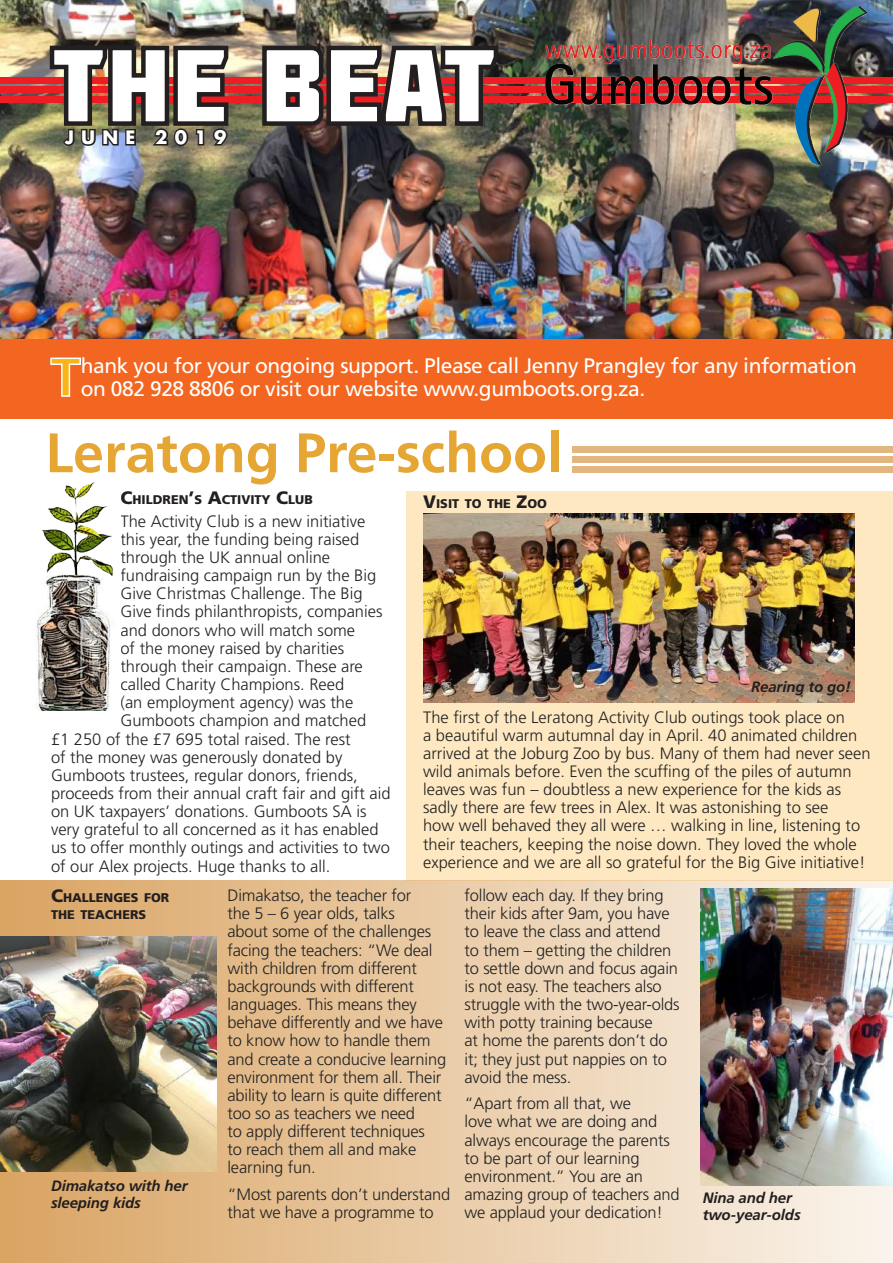
<style>
.page{position:relative;width:893px;height:1263px;background:#fff}
.page>*{position:absolute;margin:0;border:0;box-sizing:border-box;transform-origin:0 0}
.t1{font:108px "Molot";color:#fff}
.t2{font:700 55.5px "Frutiger LT Std";color:#e5a633}
.t3{font:700 54.15px "Frutiger LT Std";color:#fbb316}
.t4{font:21px/23.1px "Frutiger LT Std";letter-spacing:-.02em;color:#fff}
.t5{font:700 18px "Futura Std";letter-spacing:.4em;color:#fff}
.t6{font:300 16.5px/18.1px "Frutiger LT Std";color:#222}
.t7{font:italic 700 15px/16.5px "Frutiger LT Std";letter-spacing:-.01em;color:#231f20}
.t8{font:900 12.6px/16.5px "Frutiger LT Std";color:#231f20}
.s1{font-size:18px}
</style>
<div class="page">
<div style="left:406px;top:491px;width:487px;height:389px;background:#fee8c1"></div>
<div style="left:0;top:338px;width:893px;height:81px;background:#f36621"></div>
<img style="left:0;top:0;width:893px;height:339px">
<div style="left:0;top:77px;width:893px;height:6px;background:#ee1d23"></div>
<div style="left:0;top:87px;width:893px;height:6px;background:#ee1d23"></div>
<div style="left:0;top:97px;width:893px;height:6px;background:#ee1d23"></div>
<img style="left:260px;top:43px;width:240px;height:85px">
<img style="left:545px;top:55px;width:224px;height:57px">
<img style="left:769px;top:6px;width:99px;height:159px">
<img style="left:48px;top:43px;width:183px;height:105px">
<div style="left:572px;top:446px;width:321px;height:7px;background:#e1b681"></div>
<div style="left:572px;top:456px;width:321px;height:6px;background:#e1b681"></div>
<div style="left:572px;top:466px;width:321px;height:6px;background:#e1b681"></div>
<img style="left:546px;top:33px;width:229px;height:35px">
<div style="left:0;top:880px;width:893px;height:383px;background:linear-gradient(to right,#daa463,#f9f3eb)"></div>
<svg style="left:50px;top:357px;width:31px;height:40px"></svg>
<img style="left:0;top:936px;width:217px;height:235px">
<img style="left:37px;top:482px;width:77px;height:228px">
<img style="left:423px;top:513px;width:432px;height:190px">
<img style="left:700px;top:889px;width:193px;height:297px">
<h1 class="t1" style="left:51px;top:22px;width:448px">THE BEAT</h1>
<p class="t5" style="left:65px;top:125px;width:163px">JUNE 2019</p>
<h3 class="t3" style="left:51px;top:345px;width:32px">T</h3>
<p class="t4" style="left:81px;top:354px;width:778px">hank you for your ongoing support. Please call Jenny Prangley for any information on 082 928 8806 or visit our website www.gumboots.org.za.</p>
<h2 class="t2" style="left:45px;top:420px;width:519px">Leratong Pre-school</h2>
<p class="t8" style="left:120px;top:492px;width:194px"><span class="s1">C</span>HILDREN<span class="s1">’</span>S <span class="s1">A</span>CTIVITY <span class="s1">C</span>LUB</p>
<p class="t6" style="left:120px;top:512px;width:246px">The Activity Club is a new initiative</p>
<p class="t6" style="left:120px;top:530px;width:240px">this year, the funding being raised</p>
<p class="t6" style="left:120px;top:548px;width:211px">through the UK annual online</p>
<p class="t6" style="left:120px;top:567px;width:257px">fundraising campaign run by the Big</p>
<p class="t6" style="left:120px;top:585px;width:244px">Give Christmas Challenge. The Big</p>
<p class="t6" style="left:120px;top:603px;width:263px">Give finds philanthropists, companies</p>
<p class="t6" style="left:120px;top:621px;width:236px">and donors who will match some</p>
<p class="t6" style="left:120px;top:639px;width:225px">of the money raised by charities</p>
<p class="t6" style="left:120px;top:657px;width:244px">through their campaign. These are</p>
<p class="t6" style="left:120px;top:675px;width:225px">called Charity Champions. Reed</p>
<p class="t6" style="left:120px;top:694px;width:234px">(an employment agency) was the</p>
<p class="t6" style="left:120px;top:712px;width:247px">Gumboots champion and matched</p>
<p class="t6" style="left:51px;top:730px;width:301px">£1 250 of the £7 695 total raised. The rest</p>
<p class="t6" style="left:51px;top:748px;width:293px">of the money was generously donated by</p>
<p class="t6" style="left:51px;top:766px;width:308px">Gumboots trustees, regular donors, friends,</p>
<p class="t6" style="left:51px;top:784px;width:341px">proceeds from their annual craft fair and gift aid</p>
<p class="t6" style="left:51px;top:803px;width:317px">on UK taxpayers’ donations. Gumboots SA is</p>
<p class="t6" style="left:51px;top:821px;width:329px">very grateful to all concerned as it has enabled</p>
<p class="t6" style="left:51px;top:839px;width:340px">us to offer monthly outings and activities to two</p>
<p class="t6" style="left:51px;top:857px;width:281px">of our Alex projects. Huge thanks to all.</p>
<p class="t6" style="left:227px;top:887px;width:220px">Dimakatso, the teacher for<br>the 5 – 6 year olds, talks<br>about some of the challenges facing the teachers: “We deal with children from different backgrounds with different languages. This means they behave differently and we have to know how to handle them and create a conducive learning environment for them all. Their ability to learn is quite different too so as teachers we need<br>to apply different techniques<br>to reach them all and make learning fun.</p>
<p class="t6" style="left:227px;top:1185px;width:224px">“Most parents don’t understand that we have a programme to</p>
<p class="t8" style="left:423px;top:495px;width:125px"><span class="s1">V</span>ISIT TO THE <span class="s1">Z</span>OO</p>
<p class="t7" style="left:751px;top:678px;width:101px">Rearing to go!</p>
<p class="t6" style="left:423px;top:708px;width:449px">The first of the Leratong Activity Club outings took place on<br>a beautiful warm autumnal day in April. 40 animated children arrived at the Joburg Zoo by bus. Many of them had never seen wild animals before. Even the scuffing of the piles of autumn leaves was fun – doubtless a new experience for the kids as sadly there are few trees in Alex. It was astonishing to see<br>how well behaved they all were … walking in line, listening to their teachers, keeping the noise down. They loved the whole experience and we are all so grateful for the Big Give initiative!</p>
<p class="t6" style="left:465px;top:887px;width:217px">follow each day. If they bring their kids after 9am, you have to leave the class and attend<br>to them – getting the children to settle down and focus again is not easy. The teachers also struggle with the two-year-olds with potty training because<br>at home the parents don’t do it; they just put nappies on to avoid the mess.</p>
<p class="t6" style="left:465px;top:1095px;width:217px">“Apart from all that, we<br>love what we are doing and always encourage the parents to be part of our learning environment.” You are an amazing group of teachers and we applaud your dedication!</p>
<p class="t8" style="left:51px;top:889px;width:120px"><span class="s1">C</span>HALLENGES FOR<br>THE TEACHERS</p>
<p class="t7" style="left:51px;top:1178px;width:138px">Dimakatso with her sleeping kids</p>
<p class="t7" style="left:703px;top:1190px;width:99px">Nina and her two-year-olds</p>
</div>
